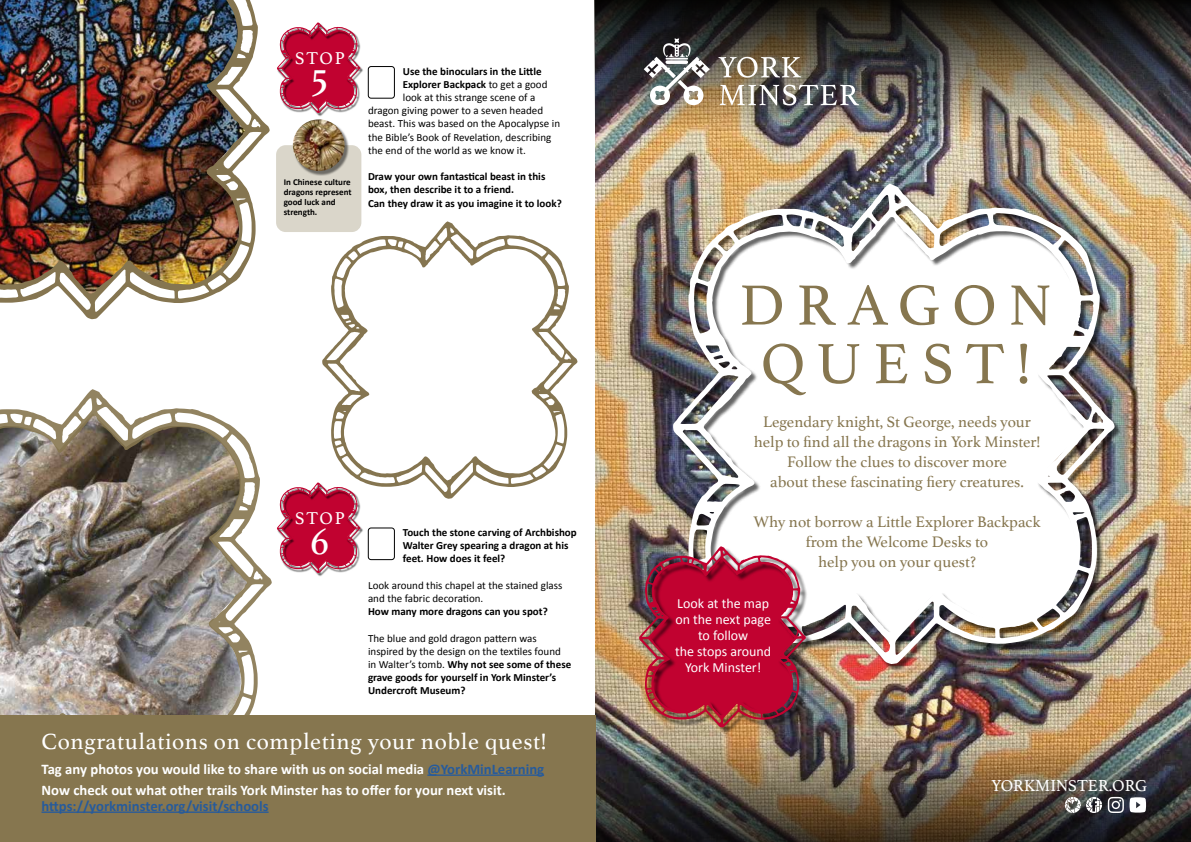
<style>
.page{position:relative;width:1191px;height:842px;background:#fff}
.page>*{position:absolute;margin:0;border:0;box-sizing:border-box;transform-origin:0 0}
.t1{font:59.7px/58.6px "Athelas";letter-spacing:.2em;color:#86764f;text-align:center}
.t2{font:40px "Athelas";color:#fff}
.t3{font:23.5px "Athelas";letter-spacing:.025em;color:#fff}
.t4{font:18px "Athelas";letter-spacing:.09em;color:#fff}
.t5{font:16.8px "Athelas";color:#fff}
.t6{font:16px/20px "Athelas";color:#86764f;text-align:center}
.t7{font:700 14.7px/21px "Calibri";color:#fff}
.t8{font:700 14.7px "Calibri";color:#275b9b}
.t9{font:14px/16px "Calibri";color:#fff;text-align:center}
.t10{font:11px/13.2px "Calibri";color:#000}
.t11{font:700 11px/13.2px "Calibri";color:#000}
.t12{font:700 9px/10px "Calibri";color:#000}
.s1{font-weight:400}
.s2{font-weight:700}
.s3{color:#275b9b}
</style>
<div class="page">
<img style="left:0;top:389px;width:272px;height:327px">
<img style="left:0;top:0;width:270px;height:319px">
<img style="left:595px;top:162px;width:596px;height:546px">
<div style="left:674px;top:185px;width:447px;height:486px;background:#000;opacity:.6"></div>
<img style="left:673px;top:184px;width:441px;height:480px">
<img style="left:591px;top:708px;width:600px;height:134px">
<svg style="left:1064px;top:797px;width:59px;height:16px"></svg>
<svg style="left:1129px;top:797px;width:17px;height:16px"></svg>
<img style="left:594px;top:0;width:597px;height:162px">
<svg style="left:643px;top:38px;width:67px;height:67px"></svg>
<img style="left:719px;top:85px;width:140px;height:20px">
<svg style="left:718px;top:57px;width:83px;height:21px"></svg>
<div style="left:640px;top:547px;width:172px;height:187px;background:#000;opacity:.6"></div>
<img style="left:639px;top:546px;width:167px;height:181px">
<div style="left:278px;top:23px;width:86px;height:93px;background:#000;opacity:.6"></div>
<svg style="left:277px;top:22px;width:83px;height:91px"></svg>
<div style="left:276px;top:145px;width:85px;height:87px;background:#dad6ca;border-radius:10px"></div>
<div style="left:278px;top:483px;width:86px;height:93px;background:#000;opacity:.6"></div>
<svg style="left:277px;top:482px;width:83px;height:91px;background:#c63b5d"></svg>
<div style="left:293px;top:120px;width:56px;height:56px;background:#000;opacity:.5"></div>
<img style="left:293px;top:119px;width:51px;height:52px;border-radius:26px">
<div style="left:0;top:716px;width:595px;height:126px;background:#86764f"></div>
<hr style="left:427px;top:774px;width:117px;height:2px;background:#275b9b">
<hr style="left:42px;top:811px;width:227px;height:2px;background:#275b9b">
<svg style="left:322px;top:221px;width:255px;height:278px"></svg>
<div style="left:368px;top:66px;width:27px;height:32px;border:1px solid #000;border-radius:3px"></div>
<div style="left:368px;top:528px;width:27px;height:32px;border:1px solid #000;border-radius:3px"></div>
<h3 class="t4" style="left:295px;top:43px;width:51px">STOP</h3>
<h2 class="t2" style="left:312px;top:44px;width:18px">5</h2>
<p class="t12" style="left:284px;top:177px;width:69px">In Chinese culture dragons represent good luck and strength.</p>
<p class="t11" style="left:403px;top:64px;width:140px">Use the binoculars in the Little</p>
<p class="t11" style="left:403px;top:77px;width:146px">Explorer Backpack <span class="s1">to get a good</span></p>
<p class="t10" style="left:403px;top:91px;width:134px">look at this strange scene of a</p>
<p class="t10" style="left:368px;top:104px;width:177px">dragon giving power to a seven headed</p>
<p class="t10" style="left:368px;top:117px;width:194px">beast. This was based on the Apocalypse in</p>
<p class="t10" style="left:368px;top:130px;width:185px">the Bible’s Book of Revelation, describing</p>
<p class="t10" style="left:368px;top:144px;width:159px">the end of the world as we know it.</p>
<p class="t11" style="left:368px;top:170px;width:195px">Draw your own fantastical beast in this box, then describe it to a friend.<br>Can they draw it as you imagine it to look?</p>
<h3 class="t4" style="left:295px;top:503px;width:51px">STOP</h3>
<h2 class="t2" style="left:310px;top:509px;width:21px">6</h2>
<p class="t11" style="left:403px;top:526px;width:175px">Touch the stone carving of Archbishop<br>Walter Grey spearing a dragon at his feet. How does it feel?</p>
<p class="t10" style="left:368px;top:579px;width:196px">Look around this chapel at the stained glass and the fabric decoration.</p>
<p class="t11" style="left:368px;top:605px;width:181px">How many more dragons can you spot?</p>
<p class="t10" style="left:368px;top:631px;width:205px">The blue and gold dragon pattern was inspired by the design on the textiles found in Walter’s tomb. <span class="s2">Why not see some of these grave goods for yourself in York Minster’s Undercroft Museum?</span></p>
<h3 class="t3" style="left:42px;top:722px;width:506px">Congratulations on completing your noble quest!</h3>
<h3 class="t7" style="left:42px;top:758px;width:504px">Tag any photos you would like to share with us on social media <span class="s3">@YorkMinLearning<br></span>Now check out what other trails York Minster has to offer for your next visit.</h3>
<h3 class="t8" style="left:42px;top:797px;width:229px">https://yorkminster.org/visit/schools</h3>
<h1 class="t1" style="left:739px;top:274px;width:314px">DRAGON<br>QUEST!</h1>
<h3 class="t6" style="left:753px;top:411px;width:288px">Legendary knight, St George, needs your help to find all the dragons in York Minster!<br>Follow the clues to discover more<br>about these fascinating fiery creatures.</h3>
<h3 class="t6" style="left:753px;top:511px;width:289px">Why not borrow a Little Explorer Backpack from the Welcome Desks to<br>help you on your quest?</h3>
<p class="t9" style="left:675px;top:595px;width:98px">Look at the map on the next page to follow<br>the stops around<br>York Minster!</p>
<h3 class="t5" style="left:991px;top:772px;width:157px">YORKMINSTER.ORG</h3>
</div>
